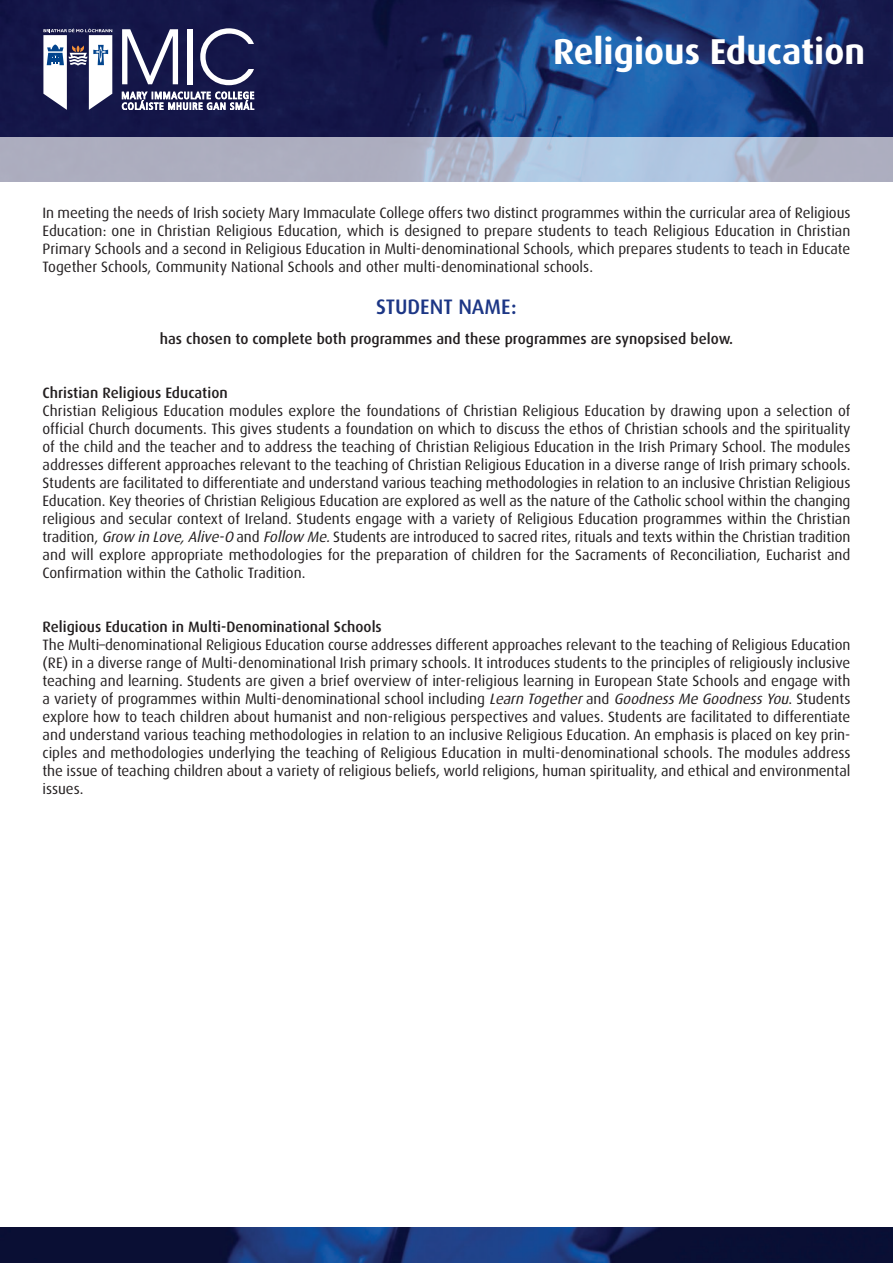
<style>
.page{position:relative;width:893px;height:1263px;background:#fff}
.page>*{position:absolute;margin:0;border:0;box-sizing:border-box;transform-origin:0 0}
.t1{font:700 36px "Dax";color:#fff}
.t2{font:500 21px "Dax";color:#1c3685}
.t3{font:15px/18px "Dax";color:#231f20;text-align:justify}
.t4{font:500 15px "Dax";color:#231f20}
.s1{font-style:italic}
</style>
<div class="page">
<img style="left:0;top:0;width:893px;height:137px">
<img style="left:0;top:1228px;width:893px;height:35px">
<svg style="left:0;top:137px;width:893px;height:45px;background:#aeb6ca"></svg>
<svg style="left:43px;top:28px;width:69px;height:82px"></svg>
<svg style="left:122px;top:29px;width:56px;height:55px"></svg>
<div style="left:187px;top:29px;width:6px;height:55px;background:#fff"></div>
<svg style="left:200px;top:28px;width:54px;height:57px"></svg>
<svg style="left:122px;top:91px;width:132px;height:19px"></svg>
<h1 class="t1" style="left:553px;top:36px;width:314px">Religious Education</h1>
<p class="t3" style="left:43px;top:204px;width:809px">In meeting the needs of Irish society Mary Immaculate College offers two distinct programmes within the curricular area of Religious Education: one in Christian Religious Education, which is designed to prepare students to teach Religious Education in Christian Primary Schools and a second in Religious Education in Multi-denominational Schools, which prepares students to teach in Educate Together Schools, Community National Schools and other multi-denominational schools.</p>
<h2 class="t2" style="left:376px;top:298px;width:142px">STUDENT NAME:</h2>
<p class="t4" style="left:160px;top:332px;width:575px">has chosen to complete both programmes and these programmes are synopsised below.</p>
<p class="t4" style="left:43px;top:386px;width:187px">Christian Religious Education</p>
<p class="t3" style="left:43px;top:402px;width:809px">Christian Religious Education modules explore the foundations of Christian Religious Education by drawing upon a selection of official Church documents. This gives students a foundation on which to discuss the ethos of Christian schools and the spirituality of the child and the teacher and to address the teaching of Christian Religious Education in the Irish Primary School. The modules addresses different approaches relevant to the teaching of Christian Religious Education in a diverse range of Irish primary schools.<br>Students are facilitated to differentiate and understand various teaching methodologies in relation to an inclusive Christian Religious Education. Key theories of Christian Religious Education are explored as well as the nature of the Catholic school within the changing religious and secular context of Ireland. Students engage with a variety of Religious Education programmes within the Christian tradition, <span class="s1">GrowinLove,Alive-O</span>and <span class="s1">FollowMe.</span>Students are introduced to sacred rites, rituals and texts within the Christian tradition and will explore appropriate methodologies for the preparation of children for the Sacraments of Reconciliation, Eucharist and Confirmation within the Catholic Tradition.</p>
<p class="t4" style="left:43px;top:620px;width:341px">Religious Education in Multi-Denominational Schools</p>
<p class="t3" style="left:43px;top:636px;width:809px">The Multi–denominational Religious Education course addresses different approaches relevant to the teaching of Religious Education (RE) in a diverse range of Multi-denominational Irish primary schools. It introduces students to the principles of religiously inclusive teaching and learning. Students are given a brief overview of inter-religious learning in European State Schools and engage with a variety of programmes within Multi-denominational school including <span class="s1">LearnTogether</span>and <span class="s1">GoodnessMeGoodnessYou</span>. Students explore how to teach children about humanist and non-religious perspectives and values. Students are facilitated to differentiate and understand various teaching methodologies in relation to an inclusive Religious Education. An emphasis is placed on key prin&shy;ciples and methodologies underlying the teaching of Religious Education in multi-denominational schools. The modules address the issue of teaching children about a variety of religious beliefs, world religions, human spirituality, and ethical and environmental issues.</p>
</div>
